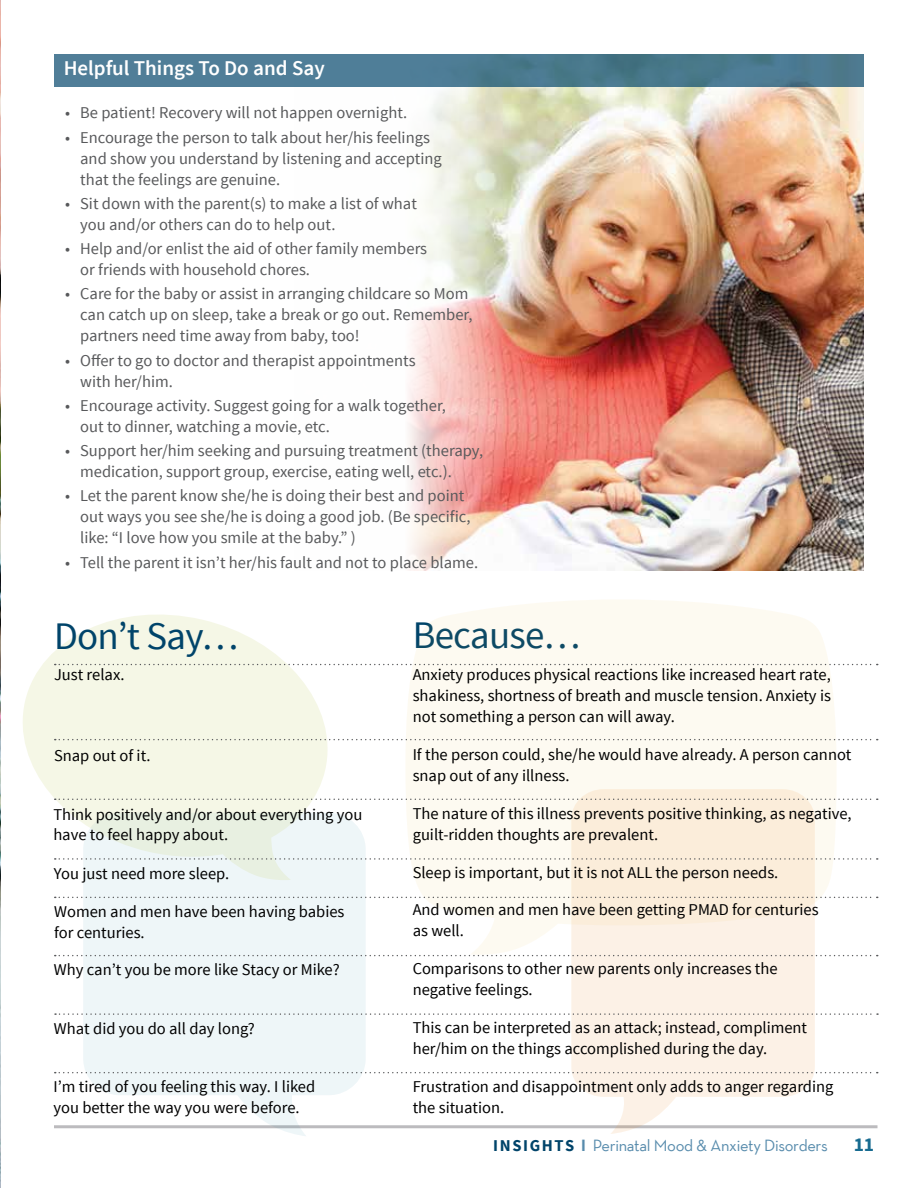
<style>
.page{position:relative;width:918px;height:1188px;background:#fff}
.page>*{position:absolute;margin:0;border:0;box-sizing:border-box;transform-origin:0 0}
.t1{font:39px "Source Sans Pro";letter-spacing:-.02em;color:#00446a}
.t2{font:600 21px "Source Sans Pro";color:#fff}
.t3{font:700 19.5px "Source Sans Pro";color:#176b90}
.t4{font:16.5px/21px "Source Sans Pro";color:#000}
.t5{font:16.5px/21px "Source Sans Pro";color:#58595b}
.t6{font:16.5px "Neutra Text";letter-spacing:-.02em;color:#578bac}
.s1{font-family:"Source Sans Pro";font-weight:700;color:#00446a}
.s2{font-weight:700}
</style>
<div class="page">
<hr style="left:54px;top:1125px;width:824px;height:3px;background:#bcbbbe">
<img style="left:0;top:0;width:1px;height:1188px">
<img style="left:295px;top:86px;width:569px;height:484px">
<svg style="left:571px;top:956px;width:244px;height:178px;fill:#fcf1e6"></svg>
<svg style="left:83px;top:813px;width:283px;height:323px;fill:#eef6f8"></svg>
<svg style="left:23px;top:614px;width:306px;height:266px;fill:#f5f7e6"></svg>
<div style="left:54px;top:54px;width:810px;height:32px;background:linear-gradient(to right,#517f9a,#48778a)"></div>
<svg style="left:405px;top:600px;width:431px;height:355px;fill:#fdfaf1"></svg>
<svg style="left:55px;top:664px;width:823px;height:1px"></svg>
<svg style="left:55px;top:739px;width:823px;height:1px"></svg>
<svg style="left:55px;top:799px;width:823px;height:1px"></svg>
<svg style="left:55px;top:858px;width:823px;height:2px"></svg>
<svg style="left:55px;top:897px;width:823px;height:1px"></svg>
<svg style="left:55px;top:955px;width:823px;height:1px"></svg>
<svg style="left:55px;top:1013px;width:823px;height:2px"></svg>
<svg style="left:55px;top:1072px;width:823px;height:1px"></svg>
<p class="t2" style="left:64px;top:60px;width:263px">Helpful Things To Do and Say</p>
<p class="t5" style="left:65px;top:104px;width:344px">• Be patient! Recovery will not happen overnight.</p>
<p class="t5" style="left:80px;top:127px;width:363px;text-indent:-15px">• Encourage the person to talk about her/his feelings and show you understand by listening and accepting that the feelings are genuine.</p>
<p class="t5" style="left:80px;top:193px;width:338px;text-indent:-15px">• Sit down with the parent(s) to make a list of what you and/or others can do to help out.</p>
<p class="t5" style="left:80px;top:238px;width:348px;text-indent:-15px">• Help and/or enlist the aid of other family members or friends with household chores.</p>
<p class="t5" style="left:80px;top:284px;width:394px;text-indent:-15px">• Care for the baby or assist in arranging childcare so Mom can catch up on sleep, take a break or go out. Remember, partners need time away from baby, too!</p>
<p class="t5" style="left:80px;top:350px;width:337px;text-indent:-15px">• Offer to go to doctor and therapist appointments with her/him.</p>
<p class="t5" style="left:80px;top:395px;width:367px;text-indent:-15px">• Encourage activity. Suggest going for a walk together, out to dinner, watching a movie, etc.</p>
<p class="t5" style="left:80px;top:440px;width:404px;text-indent:-15px">• Support her/him seeking and pursuing treatment (therapy, medication, support group, exercise, eating well, etc.).</p>
<p class="t5" style="left:80px;top:486px;width:392px;text-indent:-15px">• Let the parent know she/he is doing their best and point out ways you see she/he is doing a good job. (Be specific, like: “I love how you smile at the baby.” )</p>
<p class="t5" style="left:65px;top:552px;width:414px">• Tell the parent it isn’t her/his fault and not to place blame.</p>
<h1 class="t1" style="left:54px;top:612px;width:186px">Don’t Say…</h1>
<h1 class="t1" style="left:413px;top:619px;width:169px">Because…</h1>
<p class="t4" style="left:413px;top:665px;width:420px;text-align:justify">Anxiety produces physical reactions like increased heart rate, shakiness, shortness of breath and muscle tension. Anxiety is not something a person can will away.</p>
<p class="t4" style="left:413px;top:744px;width:440px">If the person could, she/he would have already. A person cannot snap out of any illness.</p>
<p class="t4" style="left:413px;top:803px;width:441px">The nature of this illness prevents positive thinking, as negative, guilt-ridden thoughts are prevalent.</p>
<p class="t4" style="left:413px;top:862px;width:367px">Sleep is important, but it is not ALL the person needs.</p>
<p class="t4" style="left:413px;top:900px;width:407px">And women and men have been getting PMAD for centuries as well.</p>
<p class="t4" style="left:413px;top:958px;width:366px">Comparisons to other new parents only increases the negative feelings.</p>
<p class="t4" style="left:413px;top:1017px;width:396px">This can be interpreted as an attack; instead, compliment her/him on the things accomplished during the day.</p>
<p class="t4" style="left:413px;top:1077px;width:422px">Frustration and disappointment only adds to anger regarding the situation.</p>
<p class="t4" style="left:54px;top:666px;width:72px">Just relax.</p>
<p class="t4" style="left:54px;top:747px;width:98px">Snap out of it.</p>
<p class="t4" style="left:53px;top:805px;width:311px;line-height:19.5px">Think positively and/or about everything you have to feel happy about.</p>
<p class="t4" style="left:54px;top:863px;width:177px">You just need more sleep.</p>
<p class="t4" style="left:54px;top:901px;width:292px">Women and men have been having babies for centuries.</p>
<p class="t4" style="left:54px;top:960px;width:287px">Why can’t you be more like Stacy or Mike?</p>
<p class="t4" style="left:54px;top:1019px;width:202px">What did you do all day long?</p>
<p class="t4" style="left:53px;top:1077px;width:263px">I’m tired of you feeling this way. I liked you better the way you were before.</p>
<p class="t6" style="left:493px;top:1139px;width:336px"><span class="s1">INSIGHTS</span> <span class="s2">I</span> Perinatal Mood &amp; Anxiety Disorders</p>
<p class="t3" style="left:854px;top:1137px;width:22px">11</p>
</div>
